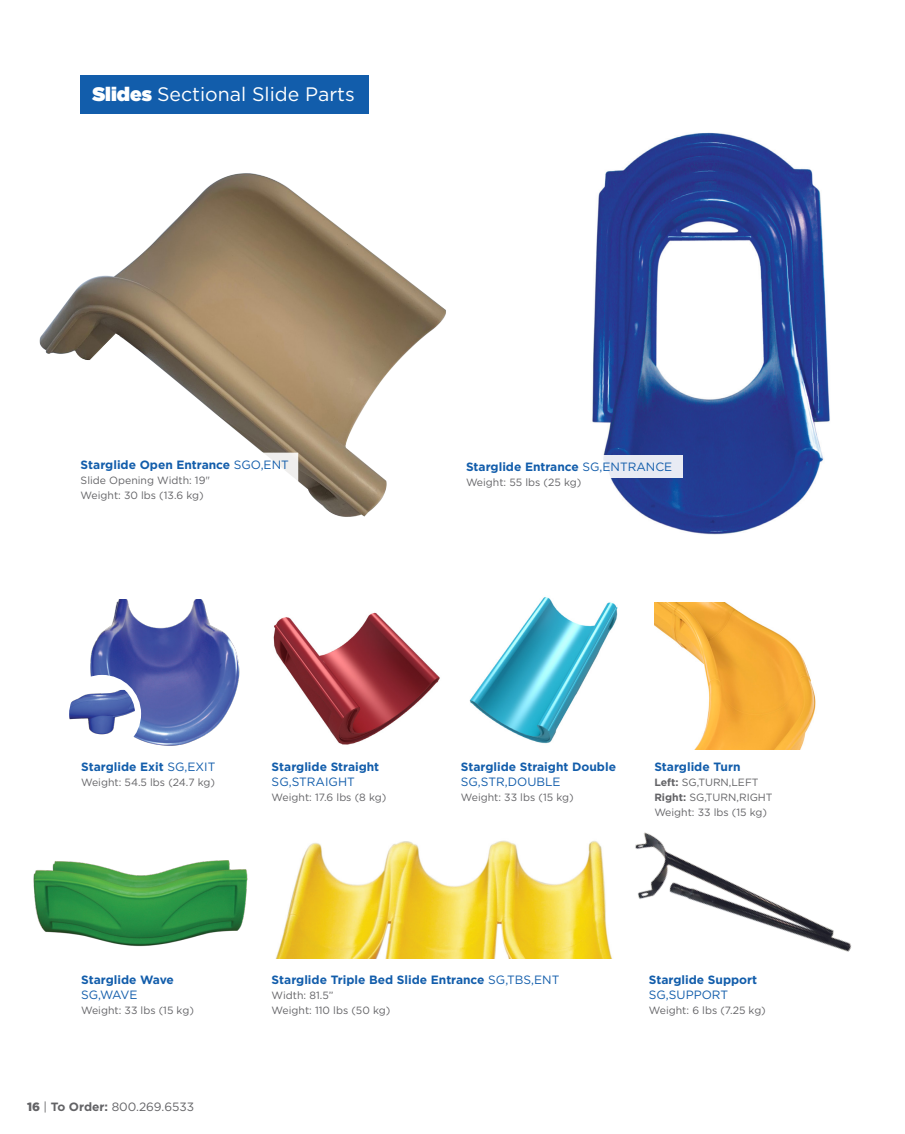
<style>
.page{position:relative;width:905px;height:1134px;background:#fff}
.page>*{position:absolute;margin:0;border:0;box-sizing:border-box;transform-origin:0 0}
.t1{font:19.5px "Gotham";color:#fff}
.Model{font:700 12px/15px "Gotham";color:#125dab}
.t2{font:12px "Gotham";color:#636366}
.Model-2{font:12px "Gotham";letter-spacing:-.045em;color:#125dab}
.Model-3{font:10.5px "Gotham";color:#636366}
.s1{font-weight:900}
.s2{font-weight:400}
.s3{font-weight:700}
</style>
<div class="page">
<img style="left:592px;top:132px;width:238px;height:402px">
<img style="left:33px;top:860px;width:215px;height:87px">
<img style="left:39px;top:173px;width:407px;height:344px">
<svg style="left:60px;top:453px;width:238px;height:29px"></svg>
<img style="left:90px;top:599px;width:150px;height:147px">
<img style="left:273px;top:612px;width:167px;height:133px">
<img style="left:469px;top:597px;width:149px;height:147px">
<img style="left:654px;top:603px;width:162px;height:147px">
<img style="left:635px;top:832px;width:217px;height:120px">
<div style="left:452px;top:456px;width:230px;height:22px;background:linear-gradient(to right,#fff,#e8ebf4)"></div>
<div style="left:80px;top:75px;width:289px;height:39px;background:#125dab"></div>
<div style="left:66px;top:678px;width:72px;height:72px;background:#fff;border-radius:50%"></div>
<img style="left:70px;top:690px;width:68px;height:48px">
<div style="left:63px;top:675px;width:78px;height:78px;border:6px solid #fff;border-radius:50%"></div>
<img style="left:276px;top:840px;width:336px;height:118px">
<p class="t1" style="left:92px;top:81px;width:264px"><span class="s1">Slides</span> Sectional Slide Parts</p>
<p class="Model" style="left:81px;top:457px;width:210px">Starglide Open Entrance <span class="s2">SGO,ENT</span></p>
<p class="Model-3" style="left:81px;top:474px;width:131px">Slide Opening Width: 19"</p>
<p class="Model-3" style="left:81px;top:489px;width:125px">Weight: 30 lbs (13.6 kg)</p>
<p class="Model" style="left:466px;top:459px;width:208px">Starglide Entrance <span class="s2">SG,ENTRANCE</span></p>
<p class="Model-3" style="left:466px;top:475px;width:117px">Weight: 55 lbs (25 kg)</p>
<p class="Model" style="left:81px;top:759px;width:136px">Starglide Exit <span class="s2">SG,EXIT</span></p>
<p class="Model-3" style="left:81px;top:776px;width:135px">Weight: 54.5 lbs (24.7 kg)</p>
<p class="Model" style="left:272px;top:759px;width:109px">Starglide Straight<br><span class="s2">SG,STRAIGHT</span></p>
<p class="Model-3" style="left:272px;top:791px;width:116px">Weight: 17.6 lbs (8 kg)</p>
<p class="Model" style="left:461px;top:759px;width:157px">Starglide Straight Double<br><span class="s2">SG,STR,DOUBLE</span></p>
<p class="Model-3" style="left:461px;top:791px;width:114px">Weight: 33 lbs (15 kg)</p>
<p class="Model" style="left:654px;top:759px;width:88px">Starglide Turn</p>
<p class="Model-3" style="left:654px;top:776px;width:106px"><span class="s3">Left:</span> SG,TURN,LEFT</p>
<p class="Model-3" style="left:654px;top:791px;width:120px"><span class="s3">Right:</span> SG,TURN,RIGHT</p>
<p class="Model-3" style="left:654px;top:806px;width:114px">Weight: 33 lbs (15 kg)</p>
<p class="Model" style="left:81px;top:972px;width:94px">Starglide Wave</p>
<p class="Model-2" style="left:81px;top:987px;width:58px">SG,WAVE</p>
<p class="Model-3" style="left:81px;top:1003px;width:114px">Weight: 33 lbs (15 kg)</p>
<p class="t2" style="left:27px;top:1099px;width:169px"><span class="s1">16</span> | <span class="s3">To Order:</span> 800.269.6533</p>
<p class="Model" style="left:272px;top:972px;width:289px">Starglide Triple Bed Slide Entrance <span class="s2">SG,TBS,ENT</span></p>
<p class="Model-3" style="left:272px;top:988px;width:63px">Width: 81.5”</p>
<p class="Model-3" style="left:272px;top:1003px;width:120px">Weight: 110 lbs (50 kg)</p>
<p class="Model" style="left:649px;top:972px;width:110px">Starglide Support<br><span class="s2">SG,SUPPORT</span></p>
<p class="Model-3" style="left:649px;top:1003px;width:118px">Weight: 6 lbs (7.25 kg)</p>
</div>
